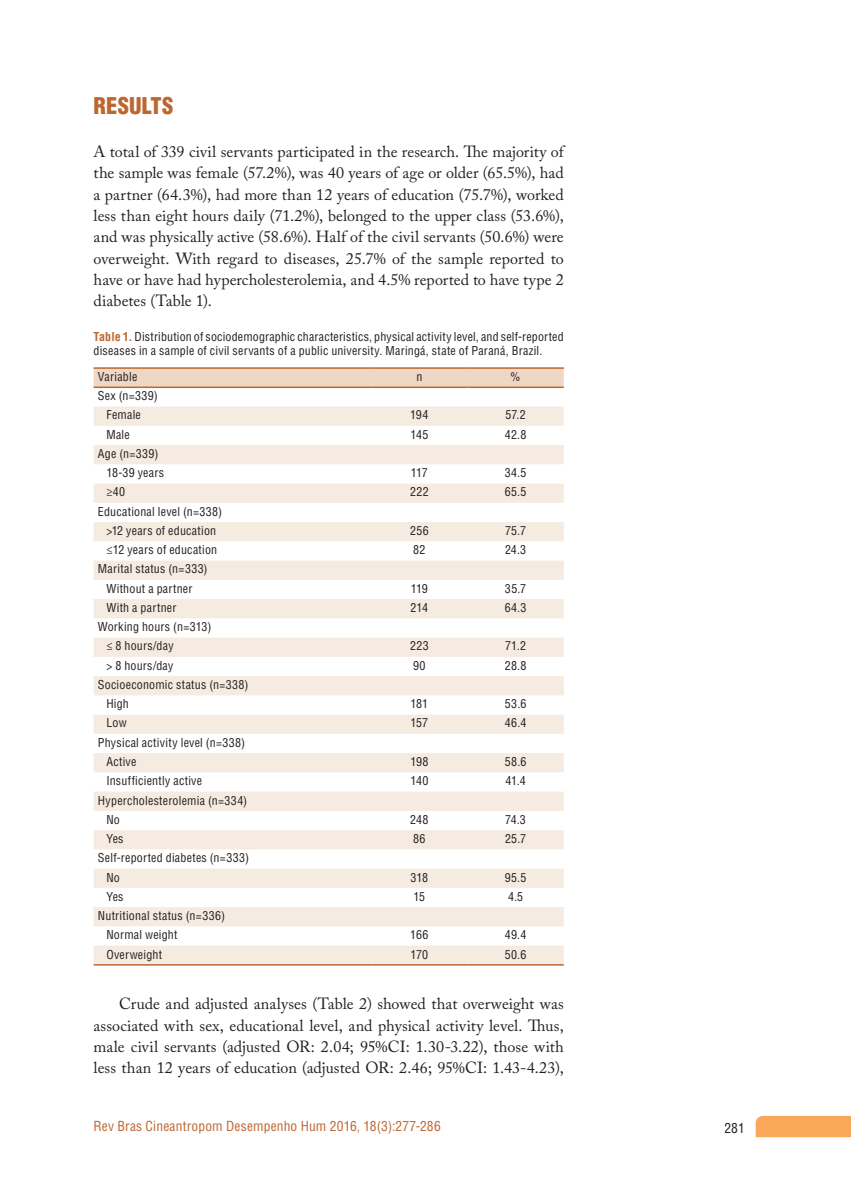
<style>
.page{position:relative;width:851px;height:1191px;background:#fff}
.page>*{position:absolute;margin:0;border:0;box-sizing:border-box;transform-origin:0 0}
.subtítulo{font:900 condensed 22.5px "Helvetica LT Std";letter-spacing:.005em;color:#bd6630}
.texto_s_espaco{font:16.05px/21.3px "Adobe Caslon Pro";color:#231f20;text-align:justify}
.texto{font:16.05px/21.3px "Adobe Caslon Pro";letter-spacing:.005em;color:#231f20;text-align:justify}
.t1{font:condensed 13.5px "Helvetica LT Std";letter-spacing:.01em;color:#bd6630}
.t2{font:condensed 13.5px "Helvetica LT Std";color:#231f20}
.tabela_esq{font:condensed 12px "Helvetica LT Std";letter-spacing:.02em;color:#231f20}
.legenda{font:condensed 12px/13.5px "Helvetica LT Std";letter-spacing:.015em;color:#231f20}
.s1{font-weight:700;color:#bd6630}
</style>
<div class="page">
<div style="left:755px;top:1116px;width:95px;height:21px;background:#f9a758"></div>
<div style="left:94px;top:369px;width:469px;height:17px;background:#eed7c5"></div>
<svg style="left:94px;top:406px;width:469px;height:558px;fill:#f7ede5"></svg>
<hr style="left:94px;top:367px;width:277px;height:2px;background:#bd6630">
<hr style="left:371px;top:367px;width:96px;height:2px;background:#bd6630">
<hr style="left:467px;top:367px;width:96px;height:2px;background:#bd6630">
<hr style="left:94px;top:386px;width:277px;height:2px;background:#bd6630">
<hr style="left:371px;top:386px;width:96px;height:2px;background:#bd6630">
<hr style="left:467px;top:386px;width:96px;height:2px;background:#bd6630">
<hr style="left:94px;top:964px;width:277px;height:1px;background:#bd6630">
<hr style="left:371px;top:964px;width:96px;height:1px;background:#bd6630">
<hr style="left:467px;top:964px;width:96px;height:1px;background:#bd6630">
<p class="subtítulo" style="left:94px;top:92px;width:81px">RESULTS</p>
<p class="texto_s_espaco" style="left:94px;top:141px;width:471px">A total of 339 civil servants participated in the research. The majority of the sample was female (57.2%), was 40 years of age or older (65.5%), had a partner (64.3%), had more than 12 years of education (75.7%), worked less than eight hours daily (71.2%), belonged to the upper class (53.6%), and was physically active (58.6%). Half of the civil servants (50.6%) were overweight. With regard to diseases, 25.7% of the sample reported to have or have had hypercholesterolemia, and 4.5% reported to have type 2 diabetes (Table 1).</p>
<p class="legenda" style="left:94px;top:330px;width:471px"><span class="s1">Table 1.</span> Distribution of sociodemographic characteristics, physical activity level, and self-reported diseases in a sample of civil servants of a public university. Maringá, state of Paraná, Brazil.</p>
<p class="tabela_esq" style="left:98px;top:369px;width:41px">Variable</p>
<p class="tabela_esq" style="left:416px;top:369px;width:7px">n</p>
<p class="tabela_esq" style="left:510px;top:369px;width:11px">%</p>
<p class="tabela_esq" style="left:98px;top:388px;width:61px">Sex (n=339)</p>
<p class="tabela_esq" style="left:106px;top:407px;width:36px">Female</p>
<p class="tabela_esq" style="left:410px;top:407px;width:20px">194</p>
<p class="tabela_esq" style="left:505px;top:407px;width:22px">57.2</p>
<p class="tabela_esq" style="left:106px;top:427px;width:25px">Male</p>
<p class="tabela_esq" style="left:410px;top:427px;width:20px">145</p>
<p class="tabela_esq" style="left:505px;top:427px;width:23px">42.8</p>
<p class="tabela_esq" style="left:98px;top:446px;width:62px">Age (n=339)</p>
<p class="tabela_esq" style="left:106px;top:465px;width:59px">18-39 years</p>
<p class="tabela_esq" style="left:411px;top:465px;width:19px">117</p>
<p class="tabela_esq" style="left:504px;top:465px;width:23px">34.5</p>
<p class="tabela_esq" style="left:106px;top:484px;width:20px">≥40</p>
<p class="tabela_esq" style="left:410px;top:484px;width:20px">222</p>
<p class="tabela_esq" style="left:504px;top:484px;width:23px">65.5</p>
<p class="tabela_esq" style="left:98px;top:504px;width:126px">Educational level (n=338)</p>
<p class="tabela_esq" style="left:106px;top:523px;width:111px">&gt;12 years of education</p>
<p class="tabela_esq" style="left:410px;top:523px;width:20px">256</p>
<p class="tabela_esq" style="left:505px;top:523px;width:23px">75.7</p>
<p class="tabela_esq" style="left:106px;top:542px;width:112px">≤12 years of education</p>
<p class="tabela_esq" style="left:413px;top:542px;width:14px">82</p>
<p class="tabela_esq" style="left:505px;top:542px;width:23px">24.3</p>
<p class="tabela_esq" style="left:98px;top:561px;width:111px">Marital status (n=333)</p>
<p class="tabela_esq" style="left:106px;top:581px;width:88px">Without a partner</p>
<p class="tabela_esq" style="left:411px;top:581px;width:19px">119</p>
<p class="tabela_esq" style="left:505px;top:581px;width:23px">35.7</p>
<p class="tabela_esq" style="left:106px;top:600px;width:72px">With a partner</p>
<p class="tabela_esq" style="left:410px;top:600px;width:19px">214</p>
<p class="tabela_esq" style="left:504px;top:600px;width:23px">64.3</p>
<p class="tabela_esq" style="left:98px;top:619px;width:115px">Working hours (n=313)</p>
<p class="tabela_esq" style="left:106px;top:638px;width:69px">≤ 8 hours/day</p>
<p class="tabela_esq" style="left:410px;top:638px;width:20px">223</p>
<p class="tabela_esq" style="left:505px;top:638px;width:22px">71.2</p>
<p class="tabela_esq" style="left:106px;top:658px;width:69px">&gt; 8 hours/day</p>
<p class="tabela_esq" style="left:413px;top:658px;width:14px">90</p>
<p class="tabela_esq" style="left:505px;top:658px;width:23px">28.8</p>
<p class="tabela_esq" style="left:98px;top:677px;width:152px">Socioeconomic status (n=338)</p>
<p class="tabela_esq" style="left:106px;top:696px;width:24px">High</p>
<p class="tabela_esq" style="left:410px;top:696px;width:19px">181</p>
<p class="tabela_esq" style="left:504px;top:696px;width:23px">53.6</p>
<p class="tabela_esq" style="left:106px;top:715px;width:22px">Low</p>
<p class="tabela_esq" style="left:410px;top:715px;width:19px">157</p>
<p class="tabela_esq" style="left:504px;top:715px;width:23px">46.4</p>
<p class="tabela_esq" style="left:98px;top:735px;width:149px">Physical activity level (n=338)</p>
<p class="tabela_esq" style="left:106px;top:754px;width:32px">Active</p>
<p class="tabela_esq" style="left:410px;top:754px;width:19px">198</p>
<p class="tabela_esq" style="left:504px;top:754px;width:23px">58.6</p>
<p class="tabela_esq" style="left:106px;top:773px;width:97px">Insufficiently active</p>
<p class="tabela_esq" style="left:410px;top:773px;width:20px">140</p>
<p class="tabela_esq" style="left:505px;top:773px;width:22px">41.4</p>
<p class="tabela_esq" style="left:98px;top:792px;width:151px">Hypercholesterolemia (n=334)</p>
<p class="tabela_esq" style="left:106px;top:812px;width:15px">No</p>
<p class="tabela_esq" style="left:410px;top:812px;width:20px">248</p>
<p class="tabela_esq" style="left:505px;top:812px;width:22px">74.3</p>
<p class="tabela_esq" style="left:106px;top:831px;width:19px">Yes</p>
<p class="tabela_esq" style="left:413px;top:831px;width:14px">86</p>
<p class="tabela_esq" style="left:505px;top:831px;width:23px">25.7</p>
<p class="tabela_esq" style="left:98px;top:850px;width:153px">Self-reported diabetes (n=333)</p>
<p class="tabela_esq" style="left:106px;top:869px;width:15px">No</p>
<p class="tabela_esq" style="left:410px;top:869px;width:19px">318</p>
<p class="tabela_esq" style="left:504px;top:869px;width:23px">95.5</p>
<p class="tabela_esq" style="left:106px;top:889px;width:19px">Yes</p>
<p class="tabela_esq" style="left:413px;top:889px;width:13px">15</p>
<p class="tabela_esq" style="left:508px;top:889px;width:17px">4.5</p>
<p class="tabela_esq" style="left:98px;top:908px;width:129px">Nutritional status (n=336)</p>
<p class="tabela_esq" style="left:106px;top:927px;width:73px">Normal weight</p>
<p class="tabela_esq" style="left:410px;top:927px;width:20px">166</p>
<p class="tabela_esq" style="left:505px;top:927px;width:23px">49.4</p>
<p class="tabela_esq" style="left:106px;top:946px;width:57px">Overweight</p>
<p class="tabela_esq" style="left:410px;top:946px;width:19px">170</p>
<p class="tabela_esq" style="left:505px;top:946px;width:23px">50.6</p>
<p class="texto" style="left:94px;top:993px;width:471px;text-indent:25px">Crude and adjusted analyses (Table 2) showed that overweight was associated with sex, educational level, and physical activity level. Thus, male civil servants (adjusted OR: 2.04; 95%CI: 1.30-3.22), those with less than 12 years of education (adjusted OR: 2.46; 95%CI: 1.43-4.23),</p>
<p class="t1" style="left:94px;top:1118px;width:349px">Rev Bras Cineantropom Desempenho Hum 2016, 18(3):277-286</p>
<p class="t2" style="left:724px;top:1120px;width:22px">281</p>
</div>
